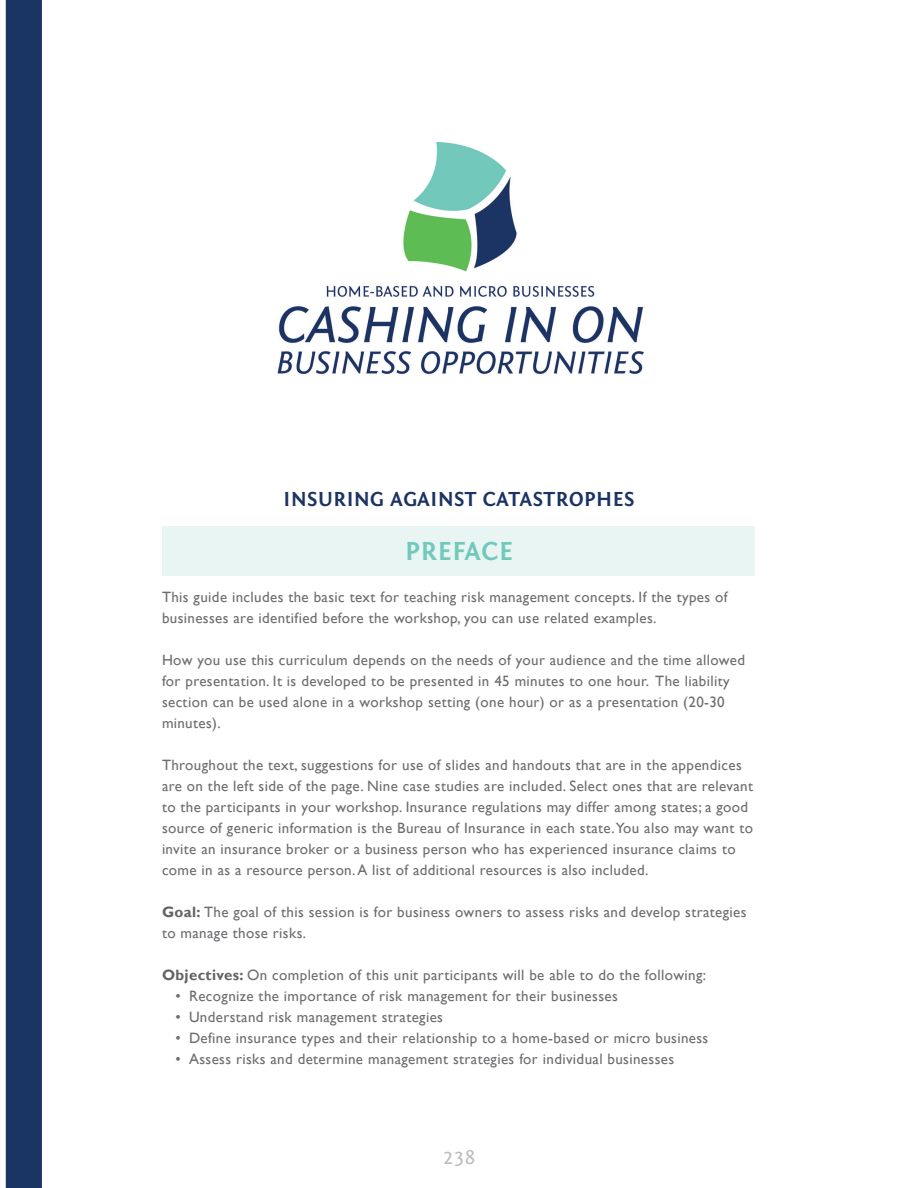
<style>
.page{position:relative;width:918px;height:1188px;background:#fff}
.page>*{position:absolute;margin:0;border:0;box-sizing:border-box;transform-origin:0 0}
.heading_3{font:700 27px "Fontin Sans";letter-spacing:.025em;color:#72c9bb}
.heading_2{font:700 21px "Fontin Sans";letter-spacing:.025em;color:#1b3464}
.t1{font:21px "Fontin Sans";color:#bcbdc0}
.level_1_-_bullets{font:15px/21px "Gill Sans";letter-spacing:.025em;color:#6c6d70}
.s1{font-weight:700;color:#636366}
</style>
<div class="page">
<img style="left:5px;top:0;width:639px;height:1188px">
<div style="left:163px;top:526px;width:592px;height:50px;background:#e9f5f3"></div>
<img style="left:276px;top:142px;width:367px;height:240px">
<p class="heading_2" style="left:284px;top:488px;width:352px">INSURING AGAINST CATASTROPHES</p>
<p class="heading_3" style="left:405px;top:536px;width:109px">PREFACE</p>
<p class="level_1_-_bullets" style="left:162px;top:587px;width:567px">This guide includes the basic text for teaching risk management concepts. If the types of businesses are identified before the workshop, you can use related examples.</p>
<p class="level_1_-_bullets" style="left:162px;top:650px;width:585px">How you use this curriculum depends on the needs of your audience and the time allowed for presentation. It is developed to be presented in 45 minutes to one hour. The liability section can be used alone in a workshop setting (one hour) or as a presentation (20-30 minutes).</p>
<p class="level_1_-_bullets" style="left:162px;top:755px;width:593px">Throughout the text, suggestions for use of slides and handouts that are in the appendices are on the left side of the page. Nine case studies are included. Select ones that are relevant to the participants in your workshop. Insurance regulations may differ among states; a good source of generic information is the Bureau of Insurance in each state. You also may want to invite an insurance broker or a business person who has experienced insurance claims to come in as a resource person. A list of additional resources is also included.</p>
<p class="level_1_-_bullets" style="left:162px;top:902px;width:586px"><span class="s1">Goal:</span> The goal of this session is for business owners to assess risks and develop strategies to manage those risks.</p>
<p class="level_1_-_bullets" style="left:162px;top:965px;width:546px"><span class="s1">Objectives:</span> On completion of this unit participants will be able to do the following:</p>
<p class="level_1_-_bullets" style="left:176px;top:986px;width:444px">• Recognize the importance of risk management for their businesses</p>
<p class="level_1_-_bullets" style="left:176px;top:1007px;width:269px">• Understand risk management strategies</p>
<p class="level_1_-_bullets" style="left:176px;top:1028px;width:534px">• Define insurance types and their relationship to a home-based or micro business</p>
<p class="level_1_-_bullets" style="left:176px;top:1049px;width:500px">• Assess risks and determine management strategies for individual businesses</p>
<p class="t1" style="left:443px;top:1145px;width:34px">238</p>
</div>
